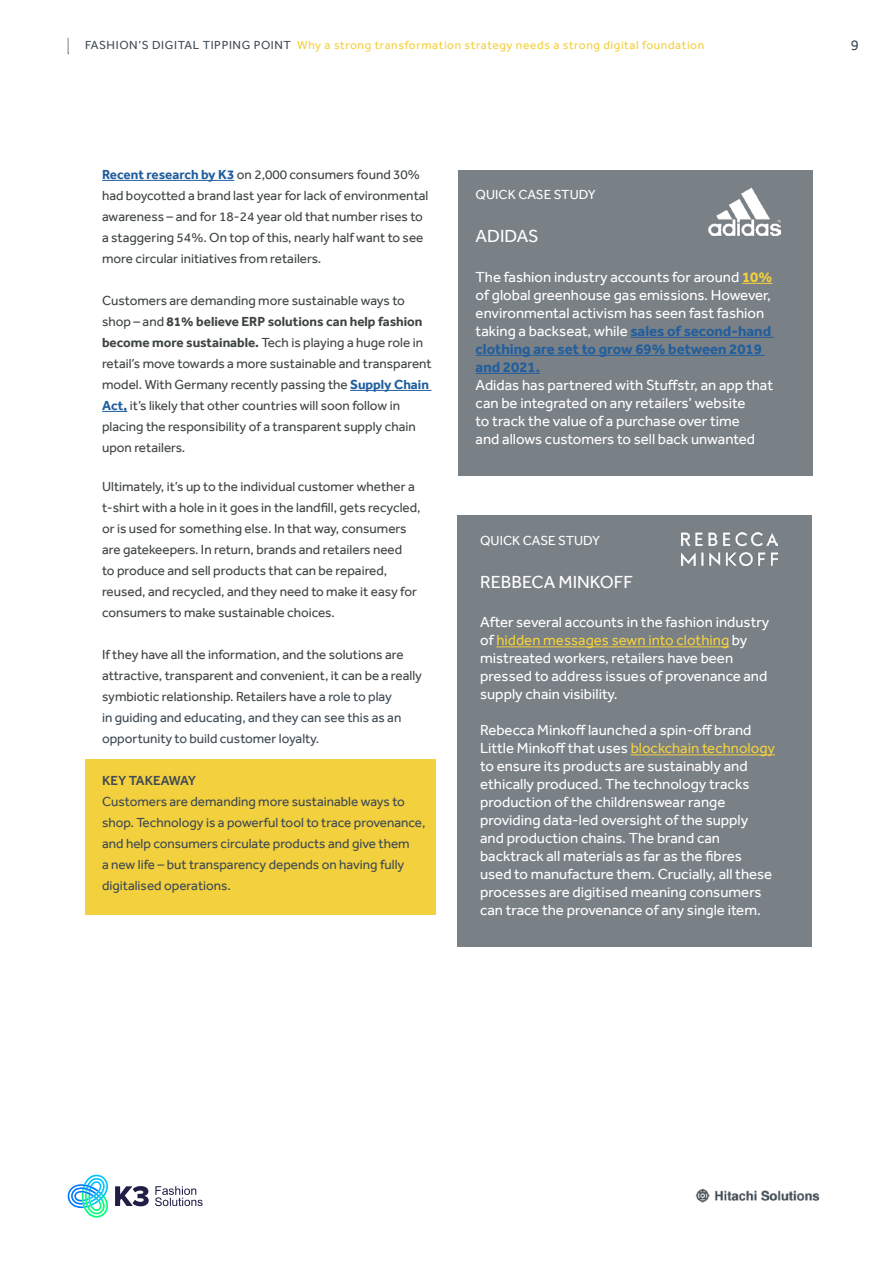
<style>
.page{position:relative;width:893px;height:1263px;background:#fff}
.page>*{position:absolute;margin:0;border:0;box-sizing:border-box;transform-origin:0 0}
.t1{font:18px "Effra";color:#fff}
.t2{font:15px/18px "Effra";color:#fff}
.t3{font:15px "Effra";color:#3f4a52}
.t4{font:13.5px/21px "Effra";color:#3f4444}
.t5{font:13.5px/21px "Effra";color:#3f4a52}
.t6{font:13.5px "Effra";color:#fff}
.t7{font:500 13.5px "Effra";color:#3f4a52}
.t8{font:12px "Effra";letter-spacing:.05em;color:#f3d03e}
.s1{color:#3f4a52}
.s2{font-weight:700;color:#215e9e}
.s3{font-weight:700}
.s4{font-weight:700;color:#f3d03e}
.s5{color:#f3d03e}
</style>
<div class="page">
<img style="left:695px;top:1188px;width:125px;height:15px">
<div style="left:85px;top:759px;width:351px;height:155px;background:#f3d03e"></div>
<hr style="left:102px;top:180px;width:132px;height:1px;background:#215e9e">
<hr style="left:350px;top:390px;width:81px;height:1px;background:#215e9e">
<svg style="left:102px;top:411px;width:25px;height:1px"></svg>
<div style="left:457px;top:516px;width:355px;height:431px;background:#798086"></div>
<hr style="left:496px;top:646px;width:233px;height:1px;background:#f3d03e">
<hr style="left:631px;top:754px;width:144px;height:1px;background:#f3d03e">
<img style="left:681px;top:533px;width:97px;height:33px">
<div style="left:458px;top:170px;width:355px;height:305px;background:#798086"></div>
<img style="left:708px;top:187px;width:72px;height:49px">
<hr style="left:742px;top:283px;width:30px;height:1px;background:#f3d03e">
<hr style="left:630px;top:337px;width:144px;height:1px;background:#215e9e">
<hr style="left:476px;top:355px;width:289px;height:1px;background:#215e9e">
<hr style="left:476px;top:373px;width:64px;height:1px;background:#215e9e">
<svg style="left:115px;top:1186px;width:34px;height:20px"></svg>
<svg style="left:67px;top:1174px;width:41px;height:43px"></svg>
<svg style="left:155px;top:1186px;width:48px;height:20px"></svg>
<svg style="left:68px;top:37px;width:1px;height:17px"></svg>
<p class="t8" style="left:85px;top:38px;width:621px"><span class="s1">FASHION’S DIGITAL TIPPING POINT</span> Why a strong transformation strategy needs a strong digital foundation</p>
<p class="t4" style="left:102px;top:164px;width:328px"><span class="s2">Recent research by K3</span> on 2,000 consumers found 30% had boycotted a brand last year for lack of environmental awareness – and for 18-24 year old that number rises to a staggering 54%. On top of this, nearly half want to see more circular initiatives from retailers.</p>
<p class="t4" style="left:102px;top:290px;width:331px">Customers are demanding more sustainable ways to shop – and <span class="s3">81% believe ERP solutions can help fashion become more sustainable.</span> Tech is playing a huge role in retail’s move towards a more sustainable and transparent model. With Germany recently passing the <span class="s2">Supply Chain Act,</span> it’s likely that other countries will soon follow in placing the responsibility of a transparent supply chain upon retailers.</p>
<p class="t4" style="left:102px;top:475px;width:320px">Ultimately, it’s up to the individual customer whether a t-shirt with a hole in it goes in the landfill, gets recycled, or is used for something else. In that way, consumers are gatekeepers. In return, brands and retailers need<br>to produce and sell products that can be repaired, reused, and recycled, and they need to make it easy for consumers to make sustainable choices.</p>
<p class="t4" style="left:102px;top:643px;width:321px">If they have all the information, and the solutions are attractive, transparent and convenient, it can be a really symbiotic relationship. Retailers have <span class="s1">a role to play<br>in guiding and educating, and they can see this as an opportunity to build customer loyalty.</span></p>
<p class="t7" style="left:102px;top:772px;width:95px">KEY TAKEAWAY</p>
<p class="t5" style="left:102px;top:791px;width:325px">Customers are demanding more sustainable ways to shop. Technology is a powerful tool to trace provenance, and help consumers circulate products and give them<br>a new life – but transparency depends on having fully digitalised operations.</p>
<p class="t6" style="left:476px;top:187px;width:121px">QUICK CASE STUDY</p>
<h1 class="t1" style="left:476px;top:226px;width:64px">ADIDAS</h1>
<p class="t2" style="left:476px;top:268px;width:298px">The fashion industry accounts for around <span class="s4">10% </span>of global greenhouse gas emissions. However, environmental activism has seen fast fashion taking a backseat, while <span class="s2">sales of second-hand clothing are set to grow 69% between 2019 and 2021.</span></p>
<p class="t2" style="left:476px;top:376px;width:299px">Adidas has partnered with Stuffstr, an app that can be integrated on any retailers’ website<br>to track the value of a purchase over time<br>and allows customers to sell back unwanted</p>
<p class="t6" style="left:480px;top:532px;width:121px">QUICK CASE STUDY</p>
<h1 class="t1" style="left:480px;top:571px;width:154px">REBBECA MINKOFF</h1>
<p class="t2" style="left:480px;top:613px;width:291px">After several accounts in the fashion industry of <span class="s5">hidden messages sewn into clothing</span> by mistreated workers, retailers have been pressed to address issues of provenance and supply chain visibility.</p>
<p class="t2" style="left:480px;top:721px;width:297px">Rebecca Minkoff launched a spin-off brand Little Minkoff that uses <span class="s5">blockchain technology </span>to ensure its products are sustainably and ethically produced. The technology tracks production of the childrenswear range providing data-led oversight of the supply and production chains. The brand can backtrack all materials as far as the fibres used to manufacture them. Crucially, all these processes are digitised meaning consumers can trace the provenance of any single item.</p>
<p class="t3" style="left:851px;top:36px;width:10px">9</p>
</div>
